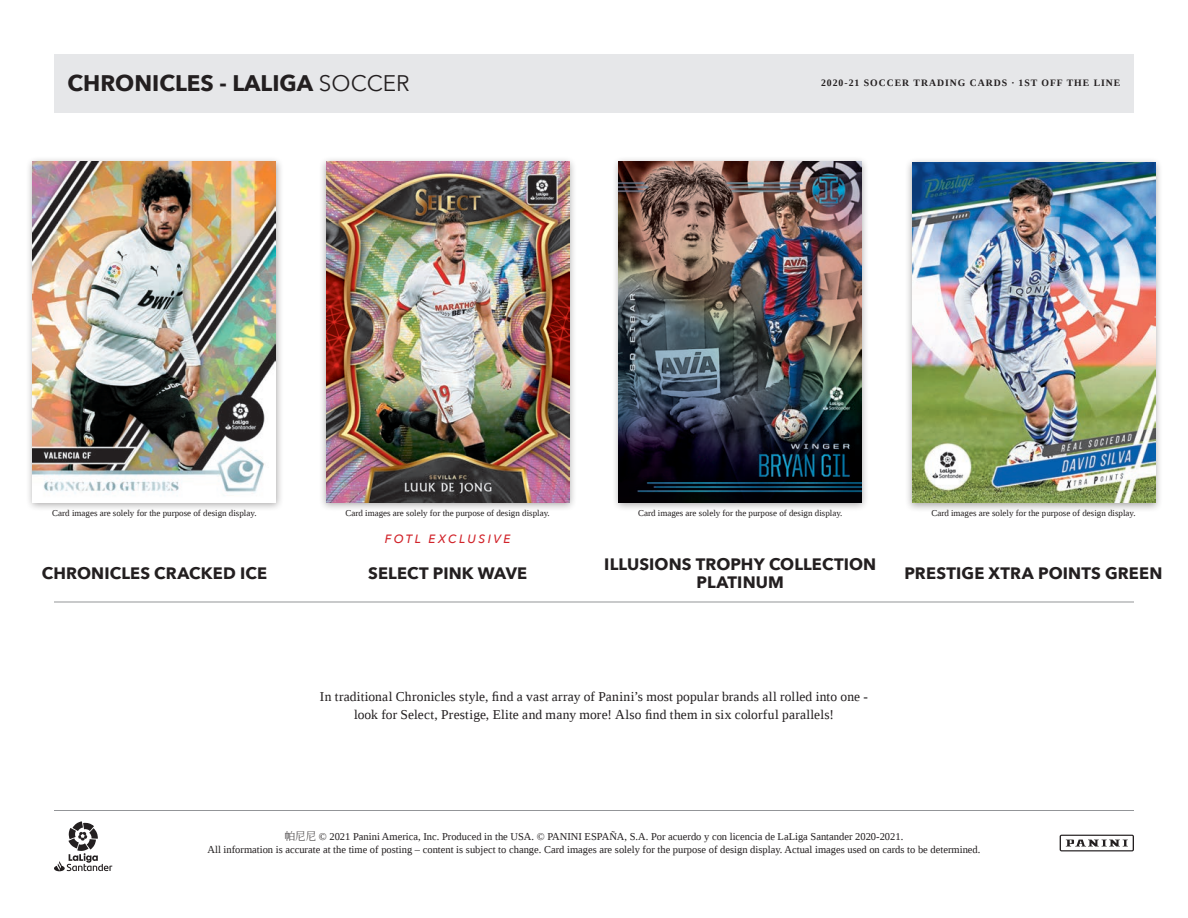
<style>
.page{position:relative;width:1188px;height:918px;background:#fff}
.page>*{position:absolute;margin:0;border:0;box-sizing:border-box;transform-origin:0 0}
.t1{font:700 22.5px "Avenir Next";color:#231f20}
.t2{font:700 16.5px/18px "Avenir Next";letter-spacing:.01em;color:#231f20;text-align:center}
.t3{font:13.5px/18px "Liberation Serif";letter-spacing:.01em;color:#231f20;text-align:center}
.t4{font:italic 500 12px "Avenir Next";letter-spacing:.205em;color:#d1232a}
.t5{font:10.5px/12.6px "Liberation Serif";color:#231f20;text-align:center}
.t6{font:700 9.75px "Liberation Serif";letter-spacing:.1em;color:#231f20}
.t7{font:9px "Liberation Serif";color:#231f20}
.s1{font-weight:400}
.s2{font-family:"Adobe Ming Std";font-weight:300}
</style>
<div class="page">
<svg style="left:54px;top:821px;width:58px;height:50px"></svg>
<hr style="left:54px;top:602px;width:1080px;height:1px;background:#939598">
<div style="left:904px;top:158px;width:259px;height:355px;background:#231f20;opacity:.4"></div>
<img style="left:912px;top:163px;width:243px;height:340px">
<div style="left:25px;top:157px;width:259px;height:355px;background:#231f20;opacity:.4"></div>
<img style="left:33px;top:162px;width:243px;height:340px">
<div style="left:318px;top:157px;width:259px;height:355px;background:#231f20;opacity:.4"></div>
<img style="left:326px;top:162px;width:243px;height:340px">
<div style="left:612px;top:156px;width:258px;height:356px;background:#231f20;opacity:.4"></div>
<img style="left:619px;top:162px;width:243px;height:340px">
<hr style="left:54px;top:810px;width:1080px;height:1px;background:#939598">
<svg style="left:1060px;top:835px;width:74px;height:16px"></svg>
<div style="left:54px;top:54px;width:1080px;height:58px;background:#e6e7e9"></div>
<p class="t1" style="left:68px;top:64px;width:344px">CHRONICLES - LALIGA <span class="s1">SOCCER</span></p>
<p class="t6" style="left:821px;top:77px;width:301px">2020-21 SOCCER TRADING CARDS · 1ST OFF THE LINE</p>
<p class="t7" style="left:52px;top:507px;width:206px">Card images are solely for the purpose of design display.</p>
<p class="t7" style="left:345px;top:507px;width:206px">Card images are solely for the purpose of design display.</p>
<p class="t7" style="left:638px;top:507px;width:206px">Card images are solely for the purpose of design display.</p>
<p class="t7" style="left:931px;top:507px;width:206px">Card images are solely for the purpose of design display.</p>
<p class="t4" style="left:385px;top:528px;width:127px">FOTL EXCLUSIVE</p>
<p class="t2" style="left:42px;top:564px;width:227px">CHRONICLES CRACKED ICE</p>
<p class="t2" style="left:368px;top:564px;width:161px">SELECT PINK WAVE</p>
<p class="t2" style="left:604px;top:555px;width:274px">ILLUSIONS TROPHY COLLECTION<br>PLATINUM</p>
<p class="t2" style="left:905px;top:564px;width:259px">PRESTIGE XTRA POINTS GREEN</p>
<p class="t3" style="left:320px;top:688px;width:550px">In traditional Chronicles style, find a vast array of Panini’s most popular brands all rolled into one - look for Select, Prestige, Elite and many more! Also find them in six colorful parallels!</p>
<p class="t5" style="left:208px;top:830px;width:774px"><span class="s2">帕尼尼</span> © 2021 Panini America, Inc. Produced in the USA. © PANINI ESPAÑA, S.A. Por acuerdo y con licencia de LaLiga Santander 2020-2021.<br>All information is accurate at the time of posting – content is subject to change. Card images are solely for the purpose of design display. Actual images used on cards to be determined.</p>
</div>
